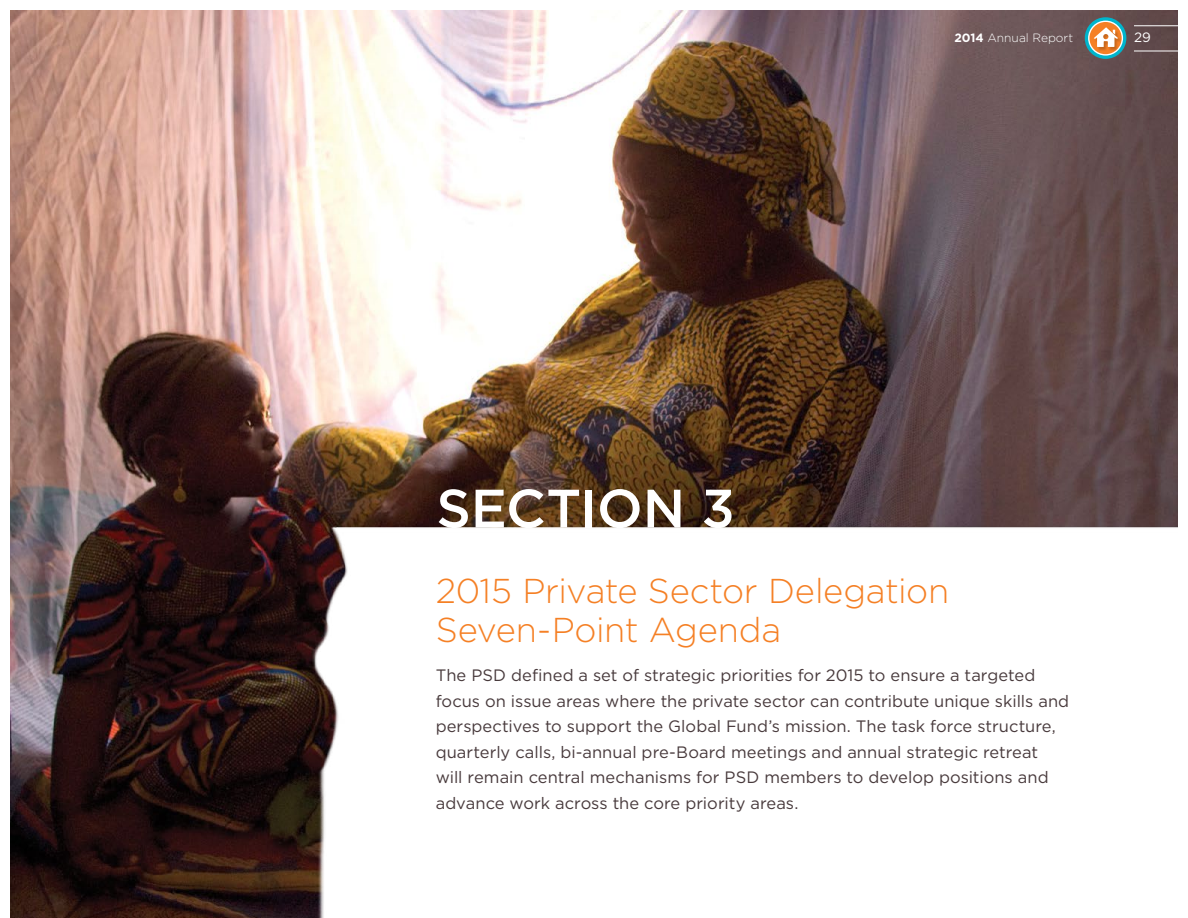
<style>
.page{position:relative;width:1188px;height:918px;background:#fff}
.page>*{position:absolute;margin:0;border:0;box-sizing:border-box;transform-origin:0 0}
.t1{font:500 54px "Gotham";color:#fff}
.t2{font:300 34.5px/39px "Gotham";letter-spacing:-.01em;color:#f58025}
.t3{font:16.5px/25.5px "Gotham";color:#483a3c}
.t4{font:13.5px "Gotham";color:#fff}
.t5{font:300 12px "Gotham";color:#fff}
.s1{font-weight:700}
</style>
<div class="page">
<img style="left:11px;top:11px;width:1166px;height:907px">
<hr style="left:1134px;top:25px;width:54px;height:1px;background:#fff">
<hr style="left:1134px;top:51px;width:54px;height:1px;background:#fff">
<svg style="left:1087px;top:20px;width:37px;height:37px"></svg>
<div style="left:1085px;top:17px;width:41px;height:42px;border:4px solid #00b5cc;border-radius:50%"></div>
<svg style="left:1089px;top:21px;width:33px;height:34px"></svg>
<div style="left:1088px;top:21px;width:35px;height:35px;border:1px solid #fff;border-radius:50%"></div>
<div style="left:1094px;top:27px;width:28px;height:24px;background:#000;opacity:.2"></div>
<svg style="left:1094px;top:27px;width:24px;height:20px"></svg>
<h1 class="t1" style="left:436px;top:473px;width:70px">SECTION</h1>
<h1 class="t1" style="left:702px;top:473px;width:35px">3</h1>
<p class="t5" style="left:954px;top:30px;width:120px"><span class="s1">2014</span> Annual Report</p>
<p class="t4" style="left:1134px;top:29px;width:18px">29</p>
<h2 class="t2" style="left:436px;top:571px;width:515px">2015 Private Sector Delegation<br>Seven-Point Agenda</h2>
<p class="t3" style="left:436px;top:662px;width:635px">The PSD defined a set of strategic priorities for 2015 to ensure a targeted focus on issue areas where the private sector can contribute unique skills and perspectives to support the Global Fund’s mission. The task force structure, quarterly calls, bi-annual pre-Board meetings and annual strategic retreat<br>will remain central mechanisms for PSD members to develop positions and advance work across the core priority areas.</p>
</div>
